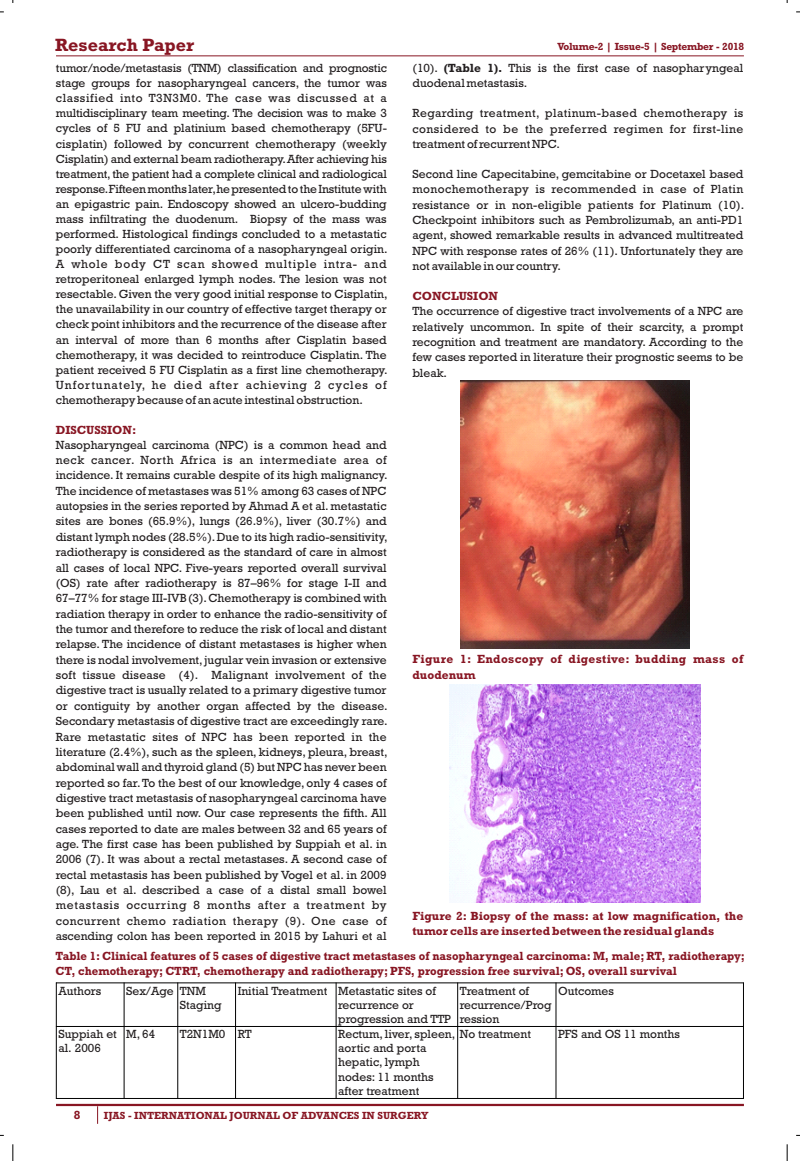
<style>
.page{position:relative;width:800px;height:1161px;background:#fff}
.page>*{position:absolute;margin:0;border:0;box-sizing:border-box;transform-origin:0 0}
.t1{font:700 18px "Rockwell";color:#881623}
.t2{font:12px/15.3px "Rockwell";color:#231f20}
.t3{font:700 12px/15.3px "Rockwell";color:#881623;scale:.95 1}
.t4{font:700 12px/15.3px "Rockwell";color:#881623}
.t5{font:700 12px/15.3px "Rockwell";letter-spacing:.03em;color:#881623}
.t6{font:700 10.5px "Rockwell";letter-spacing:-.01em;color:#881623}
.s1{font-weight:700}
</style>
<div class="page">
<hr style="left:56px;top:1104px;width:687px;height:2px;background:#881623">
<img style="left:460px;top:381px;width:229px;height:268px">
<img style="left:449px;top:685px;width:251px;height:217px">
<hr style="left:56px;top:983px;width:1px;height:116px;background:#000">
<hr style="left:124px;top:983px;width:1px;height:116px;background:#000">
<hr style="left:177px;top:983px;width:1px;height:116px;background:#000">
<hr style="left:235px;top:983px;width:1px;height:116px;background:#000">
<hr style="left:336px;top:983px;width:1px;height:116px;background:#000">
<hr style="left:457px;top:983px;width:1px;height:116px;background:#000">
<hr style="left:555px;top:983px;width:1px;height:116px;background:#000">
<hr style="left:743px;top:983px;width:1px;height:116px;background:#000">
<hr style="left:56px;top:1098px;width:687px;height:1px;background:#000">
<hr style="left:56px;top:1026px;width:687px;height:1px;background:#000">
<hr style="left:56px;top:983px;width:687px;height:1px;background:#000">
<svg style="left:13px;top:1144px;width:1px;height:17px"></svg>
<svg style="left:786px;top:1144px;width:1px;height:17px"></svg>
<svg style="left:97px;top:1106px;width:1px;height:18px"></svg>
<hr style="left:56px;top:55px;width:687px;height:1px;background:#881623">
<h1 class="t1" style="left:55px;top:39px;width:140px">Research Paper</h1>
<p class="t6" style="left:557px;top:43px;width:188px">Volume-2 | Issue-5 | September - 2018</p>
<p class="t2" style="left:412px;top:62px;width:332px">(10). <span class="s1">(Table 1).</span> This is the first case of nasopharyngeal duodenal metastasis.</p>
<p class="t2" style="left:412px;top:107px;width:332px;text-align:justify">Regarding treatment, platinum-based chemotherapy is considered to be the preferred regimen for first-line treatment of recurrent NPC.</p>
<p class="t2" style="left:412px;top:167px;width:333px;text-align:justify">Second line Capecitabine, gemcitabine or Docetaxel based monochemotherapy is recommended in case of Platin resistance or in non-eligible patients for Platinum (10).<br>Checkpoint inhibitors such as Pembrolizumab, an anti-PD1 agent, showed remarkable results in advanced multitreated NPC with response rates of 26% (11). Unfortunately they are not available in our country.</p>
<p class="t4" style="left:412px;top:290px;width:87px">CONCLUSION</p>
<p class="t2" style="left:412px;top:305px;width:332px;text-align:justify">The occurrence of digestive tract involvements of a NPC are relatively uncommon. In spite of their scarcity, a prompt recognition and treatment are mandatory. According to the few cases reported in literature their prognostic seems to be bleak.</p>
<p class="t2" style="left:56px;top:62px;width:333px;text-align:justify">tumor/node/metastasis (TNM) classification and prognostic stage groups for nasopharyngeal cancers, the tumor was classified into T3N3M0. The case was discussed at a multidisciplinary team meeting. The decision was to make 3 cycles of 5 FU and platinium based chemotherapy (5FU&shy;cisplatin) followed by concurrent chemotherapy (weekly Cisplatin) and external beam radiotherapy.After achieving his treatment,the patient had a complete clinical and radiological response.Fifteenmonths later,hepresentedtotheInstitute with an epigastric pain. Endoscopy showed an ulcero-budding mass infiltrating the duodenum. Biopsy of the mass was performed. Histological findings concluded to a metastatic poorly differentiated carcinoma of a nasopharyngeal origin.<br>A whole body CT scan showed multiple intra- and retroperitoneal enlarged lymph nodes. The lesion was not resectable. Given the very good initial response to Cisplatin, the unavailability in our country of effective target therapy or check point inhibitors and the recurrence of the disease after an interval of more than 6 months after Cisplatin based chemotherapy, it was decided to reintroduce Cisplatin. The patient received 5 FU Cisplatin as a first line chemotherapy.<br>Unfortunately, he died after achieving 2 cycles of chemotherapy because of an acute intestinal obstruction.</p>
<p class="t4" style="left:56px;top:423px;width:82px">DISCUSSION:</p>
<p class="t2" style="left:56px;top:438px;width:333px;text-align:justify">Nasopharyngeal carcinoma (NPC) is a common head and neck cancer. North Africa is an intermediate area of incidence. It remains curable despite of its high malignancy.<br>The incidence of metastases was 51% among 63 cases of NPC autopsies in the series reported by Ahmad A et al. metastatic sites are bones (65.9%), lungs (26.9%), liver (30.7%) and distant lymph nodes (28.5%).Due to its high radio-sensitivity, radiotherapy is considered as the standard of care in almost all cases of local NPC. Five-years reported overall survival (OS) rate after radiotherapy is 87–96% for stage I-II and 67–77% for stage III-IVB (3).Chemotherapy is combined with radiation therapy in order to enhance the radio-sensitivity of the tumor and therefore to reduce the risk of local and distant relapse. The incidence of distant metastases is higher when there is nodal involvement,jugular vein invasion or extensive soft tissue disease (4). Malignant involvement of the digestive tract is usually related to a primary digestive tumor or contiguity by another organ affected by the disease.<br>Secondary metastasis of digestive tract are exceedingly rare.<br>Rare metastatic sites of NPC has been reported in the literature (2.4%), such as the spleen, kidneys, pleura, breast, abdominal wall and thyroid gland (5) but NPC has never been reported so far.To the best of our knowledge, only 4 cases of digestive tract metastasis of nasopharyngeal carcinoma have been published until now. Our case represents the fifth. All cases reported to date are males between 32 and 65 years of age. The first case has been published by Suppiah et al. in 2006 (7). It was about a rectal metastases. A second case of rectal metastasis has been published by Vogel et al. in 2009 (8), Lau et al. described a case of a distal small bowel metastasis occurring 8 months after a treatment by concurrent chemo radiation therapy (9). One case of ascending colon has been reported in 2015 by Lahuri et al</p>
<p class="t5" style="left:412px;top:653px;width:332px">Figure 1: Endoscopy of digestive: budding mass of duodenum</p>
<p class="t4" style="left:412px;top:909px;width:332px">Figure 2: Biopsy of the mass: at low magnification, the tumor cells are inserted between the residual glands</p>
<p class="t3" style="left:56px;top:950px;width:727px">Table 1: Clinical features of 5 cases of digestive tract metastases of nasopharyngeal carcinoma: M, male; RT, radiotherapy;<br>CT, chemotherapy; CTRT, chemotherapy and radiotherapy; PFS, progression free survival; OS, overall survival</p>
<p class="t2" style="left:58px;top:984px;width:45px">Authors</p>
<p class="t2" style="left:180px;top:985px;width:43px;line-height:14.1px;text-indent:-54px">Sex/Age TNM<br>Staging</p>
<p class="t2" style="left:338px;top:985px;width:114px;line-height:14.1px;text-indent:-100px">Initial Treatment Metastatic sites of recurrence or progression and TTP</p>
<p class="t2" style="left:460px;top:985px;width:93px;line-height:14.1px">Treatment of recurrence/Prog ression</p>
<p class="t2" style="left:558px;top:984px;width:57px">Outcomes</p>
<p class="t2" style="left:58px;top:1028px;width:60px;line-height:14.1px">Suppiah et al. 2006</p>
<p class="t2" style="left:126px;top:1028px;width:31px">M, 64</p>
<p class="t2" style="left:180px;top:1028px;width:73px">T2N1M0 RT</p>
<p class="t2" style="left:338px;top:1028px;width:194px;line-height:14.1px">Rectum, liver, spleen, No treatment aortic and porta<br>hepatic, lymph<br>nodes: 11 months<br>after treatment</p>
<p class="t2" style="left:558px;top:1028px;width:123px">PFS and OS 11 months</p>
<p class="t4" style="left:74px;top:1109px;width:8px">8</p>
<p class="t6" style="left:104px;top:1112px;width:326px">IJAS - INTERNATIONAL JOURNAL OF ADVANCES IN SURGERY</p>
</div>
